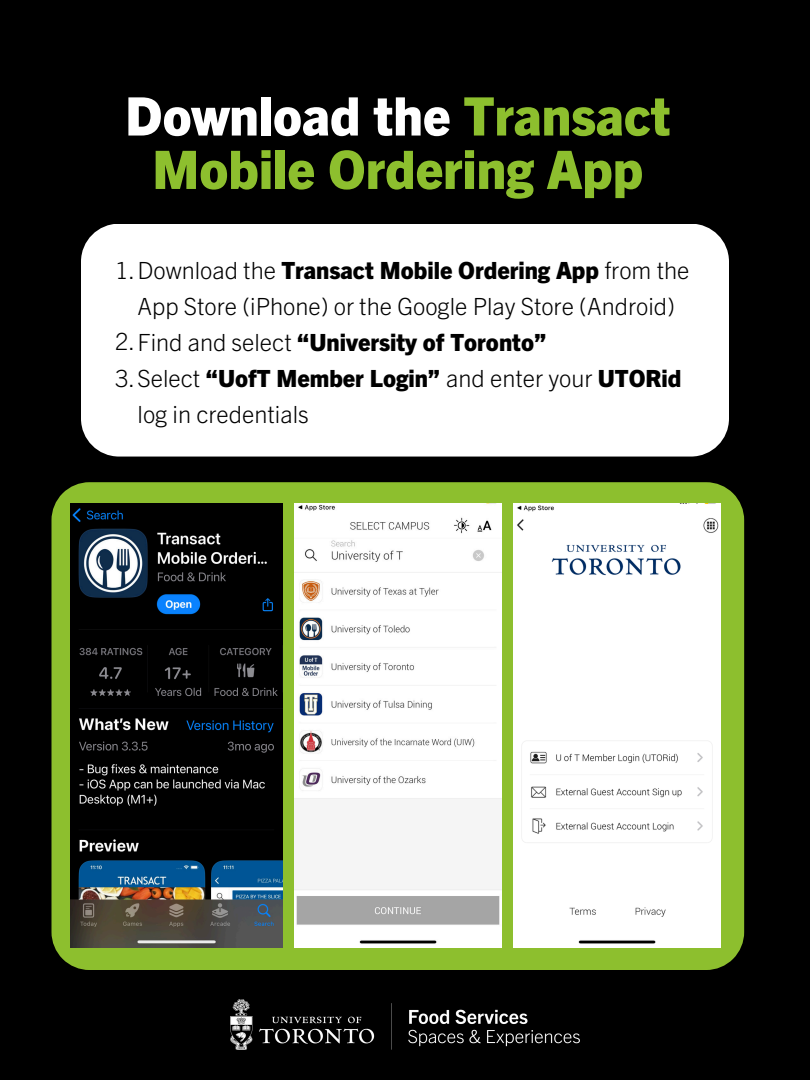
<style>
.page{position:relative;width:810px;height:1080px;background:#000}
.page>*{position:absolute;margin:0;border:0;box-sizing:border-box;transform-origin:0 0}
.t1{font:800 53.12px/53.4px "Trade Gothic Next LT Pro";color:#8dbf2e;text-align:center}
.t2{font:300 23.75px/35.6px "Trade Gothic Next LT Pro";color:#000;text-align:center}
.t3{font:800 23.75px "Trade Gothic Next LT Pro";color:#000}
.s1{color:#fff}
.s2{font-weight:800}
.s3{font-weight:300}
</style>
<div class="page">
<div style="left:81px;top:224px;width:648px;height:233px;background:#fff;border-radius:38px"></div>
<svg style="left:51px;top:482px;width:693px;height:488px;background:#8ab932"></svg>
<div style="left:513px;top:504px;width:207px;height:443px;background:#fff"></div>
<img style="left:294px;top:504px;width:207px;height:443px">
<img style="left:70px;top:504px;width:212px;height:443px">
<img style="left:230px;top:999px;width:350px;height:51px">
<p class="t1" style="left:125px;top:86px;width:547px"><span class="s1">Download the</span> Transact<br>Mobile Ordering App</p>
<p class="t2" style="left:115px;top:251px;width:576px">1.Download the <span class="s2">Transact Mobile Ordering App</span> from the<br>App Store (iPhone) or the Google Play Store (Android)</p>
<p class="t3" style="left:115px;top:326px;width:433px"><span class="s3">2.Find and select</span> “University of Toronto”</p>
<p class="t2" style="left:138px;top:359px;width:546px;text-align:left;text-indent:-22px">3.Select <span class="s2">“UofT Member Login”</span> and enter your <span class="s2">UTORid </span>log in credentials</p>
</div>
